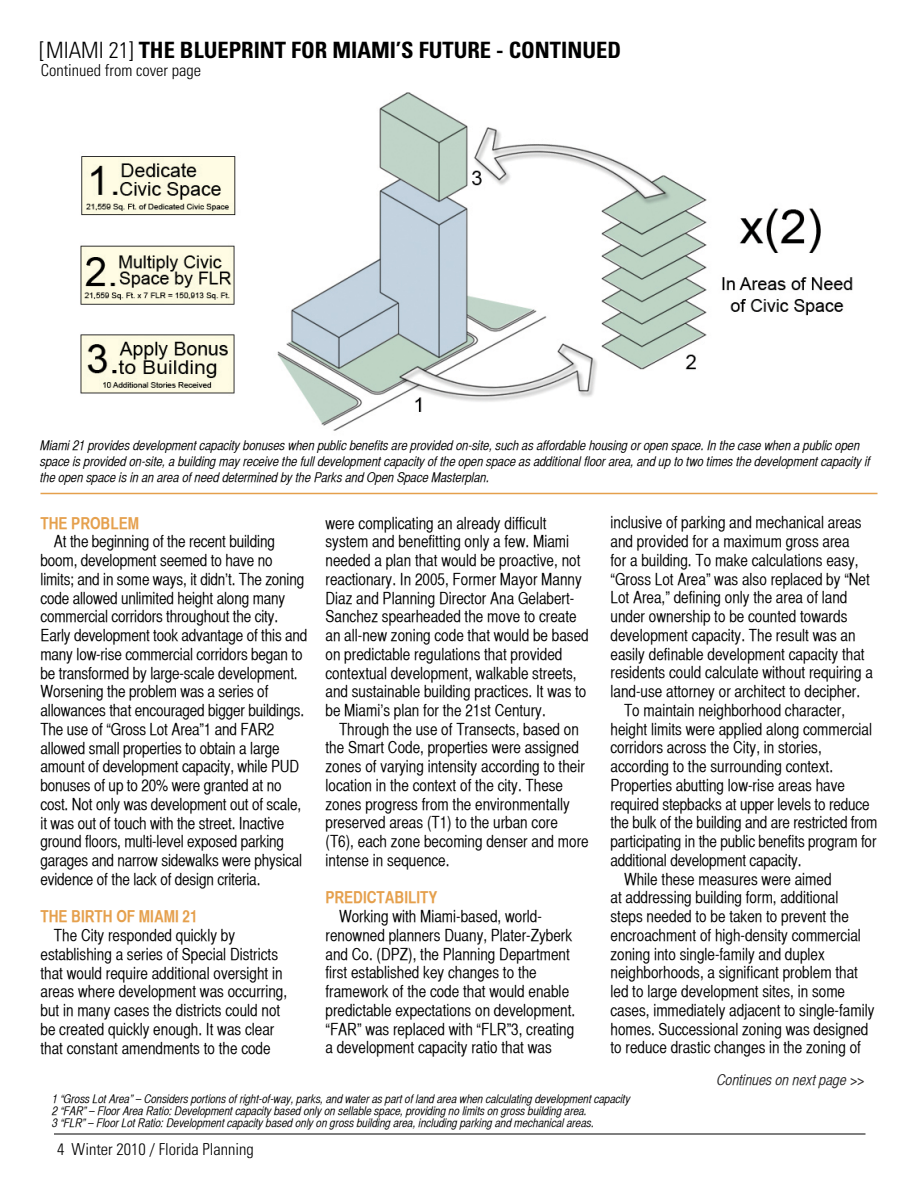
<style>
.page{position:relative;width:918px;height:1188px;background:#fff}
.page>*{position:absolute;margin:0;border:0;box-sizing:border-box;transform-origin:0 0}
.t1{font:700 condensed 22.5px "Univers";color:#000}
.t2{font:16.5px/18.8px "Helvetica CY Plain";color:#000}
.t3{font:300 condensed 16.5px "Univers";color:#000}
.t4{font:16.5px "Helvetica CY Bold";color:#e5a04d}
.t5{font:15px "Helvetica CY Oblique";color:#292829}
.t6{font:13.5px/16.2px "Helvetica CY Oblique";color:#000}
.t7{font:12px/12px "Helvetica CY Oblique";color:#000}
.s1{font-weight:300}
</style>
<div class="page">
<hr style="left:54px;top:1134px;width:812px;height:1px;background:#000">
<img style="left:80px;top:93px;width:773px;height:338px">
<hr style="left:40px;top:493px;width:838px;height:1px;background:#e5a04d">
<h1 class="t1" style="left:39px;top:37px;width:584px"><span class="s1">[MIAMI 21]</span> THE BLUEPRINT FOR MIAMI’S FUTURE - CONTINUED</h1>
<p class="t3" style="left:41px;top:60px;width:162px">Continued from cover page</p>
<p class="t6" style="left:40px;top:437px;width:832px">Miami 21 provides development capacity bonuses when public benefits are provided on-site, such as affordable housing or open space. In the case when a public open space is provided on-site, a building may receive the full development capacity of the open space as additional floor area, and up to two times the development capacity if the open space is in an area of need determined by the Parks and Open Space Masterplan.</p>
<p class="t2" style="left:611px;top:513px;width:253px">inclusive of parking and mechanical areas</p>
<p class="t2" style="left:611px;top:532px;width:241px">and provided for a maximum gross area</p>
<p class="t2" style="left:611px;top:551px;width:250px">for a building. To make calculations easy,</p>
<p class="t2" style="left:611px;top:569px;width:261px">“Gross Lot Area” was also replaced by “Net</p>
<p class="t2" style="left:611px;top:588px;width:238px">Lot Area,” defining only the area of land</p>
<p class="t2" style="left:611px;top:607px;width:238px">under ownership to be counted towards</p>
<p class="t2" style="left:611px;top:626px;width:247px">development capacity. The result was an</p>
<p class="t2" style="left:611px;top:644px;width:256px">easily definable development capacity that</p>
<p class="t2" style="left:611px;top:663px;width:264px">residents could calculate without requiring a</p>
<p class="t2" style="left:611px;top:682px;width:251px">land-use attorney or architect to decipher.</p>
<p class="t2" style="left:624px;top:701px;width:223px">To maintain neighborhood character,</p>
<p class="t2" style="left:611px;top:719px;width:263px">height limits were applied along commercial</p>
<p class="t2" style="left:611px;top:738px;width:213px">corridors across the City, in stories,</p>
<p class="t2" style="left:611px;top:757px;width:224px">according to the surrounding context.</p>
<p class="t2" style="left:611px;top:776px;width:236px">Properties abutting low-rise areas have</p>
<p class="t2" style="left:611px;top:794px;width:261px">required stepbacks at upper levels to reduce</p>
<p class="t2" style="left:611px;top:813px;width:268px">the bulk of the building and are restricted from</p>
<p class="t2" style="left:611px;top:832px;width:267px">participating in the public benefits program for</p>
<p class="t2" style="left:611px;top:851px;width:193px">additional development capacity.</p>
<p class="t2" style="left:624px;top:869px;width:209px">While these measures were aimed</p>
<p class="t2" style="left:611px;top:888px;width:229px">at addressing building form, additional</p>
<p class="t2" style="left:611px;top:907px;width:240px">steps needed to be taken to prevent the</p>
<p class="t2" style="left:611px;top:926px;width:252px">encroachment of high-density commercial</p>
<p class="t2" style="left:611px;top:944px;width:216px">zoning into single-family and duplex</p>
<p class="t2" style="left:611px;top:963px;width:249px">neighborhoods, a significant problem that</p>
<p class="t2" style="left:611px;top:982px;width:236px">led to large development sites, in some</p>
<p class="t2" style="left:611px;top:1001px;width:265px">cases, immediately adjacent to single-family</p>
<p class="t2" style="left:611px;top:1019px;width:259px">homes. Successional zoning was designed</p>
<p class="t2" style="left:611px;top:1038px;width:252px">to reduce drastic changes in the zoning of</p>
<p class="t7" style="left:52px;top:1093px;width:580px">1 “Gross Lot Area” – Considers portions of right-of-way, parks, and water as part of land area when calculating development capacity<br>2 “FAR” – Floor Area Ratio: Development capacity based only on sellable space, providing no limits on gross building area.<br>3 “FLR” – Floor Lot Ratio: Development capacity based only on gross building area, including parking and mechanical areas.</p>
<p class="t2" style="left:326px;top:513px;width:265px">were complicating an already difficult system and benefitting only a few. Miami needed a plan that would be proactive, not reactionary. In 2005, Former Mayor Manny Diaz and Planning Director Ana Gelabert-Sanchez spearheaded the move to create an all-new zoning code that would be based on predictable regulations that provided contextual development, walkable streets, and sustainable building practices. It was to be Miami’s plan for the 21st Century.</p>
<p class="t2" style="left:326px;top:720px;width:265px;text-indent:13px">Through the use of Transects, based on the Smart Code, properties were assigned zones of varying intensity according to their location in the context of the city. These zones progress from the environmentally preserved areas (T1) to the urban core (T6), each zone becoming denser and more intense in sequence.</p>
<p class="t4" style="left:326px;top:888px;width:114px">PREDICTABILITY</p>
<p class="t2" style="left:326px;top:907px;width:251px;text-indent:13px">Working with Miami-based, world&shy;renowned planners Duany, Plater-Zyberk and Co. (DPZ), the Planning Department first established key changes to the framework of the code that would enable predictable expectations on development. “FAR” was replaced with “FLR”3, creating a development capacity ratio that was</p>
<p class="t4" style="left:40px;top:513px;width:100px">THE PROBLEM</p>
<p class="t2" style="left:40px;top:532px;width:268px;text-indent:13px">At the beginning of the recent building boom, development seemed to have no limits; and in some ways, it didn’t. The zoning code allowed unlimited height along many commercial corridors throughout the city.<br>Early development took advantage of this and many low-rise commercial corridors began to be transformed by large-scale development.<br>Worsening the problem was a series of allowances that encouraged bigger buildings.<br>The use of “Gross Lot Area”1 and FAR2 allowed small properties to obtain a large amount of development capacity, while PUD bonuses of up to 20% were granted at no cost. Not only was development out of scale, it was out of touch with the street. Inactive ground floors, multi-level exposed parking garages and narrow sidewalks were physical evidence of the lack of design criteria.</p>
<p class="t4" style="left:40px;top:906px;width:159px">THE BIRTH OF MIAMI 21</p>
<p class="t2" style="left:40px;top:926px;width:248px;text-indent:13px">The City responded quickly by establishing a series of Special Districts that would require additional oversight in areas where development was occurring, but in many cases the districts could not be created quickly enough. It was clear that constant amendments to the code</p>
<p class="t5" style="left:717px;top:1071px;width:149px">Continues on next page &gt;&gt;</p>
<p class="t3" style="left:57px;top:1139px;width:198px">4 Winter 2010 / Florida Planning</p>
</div>
